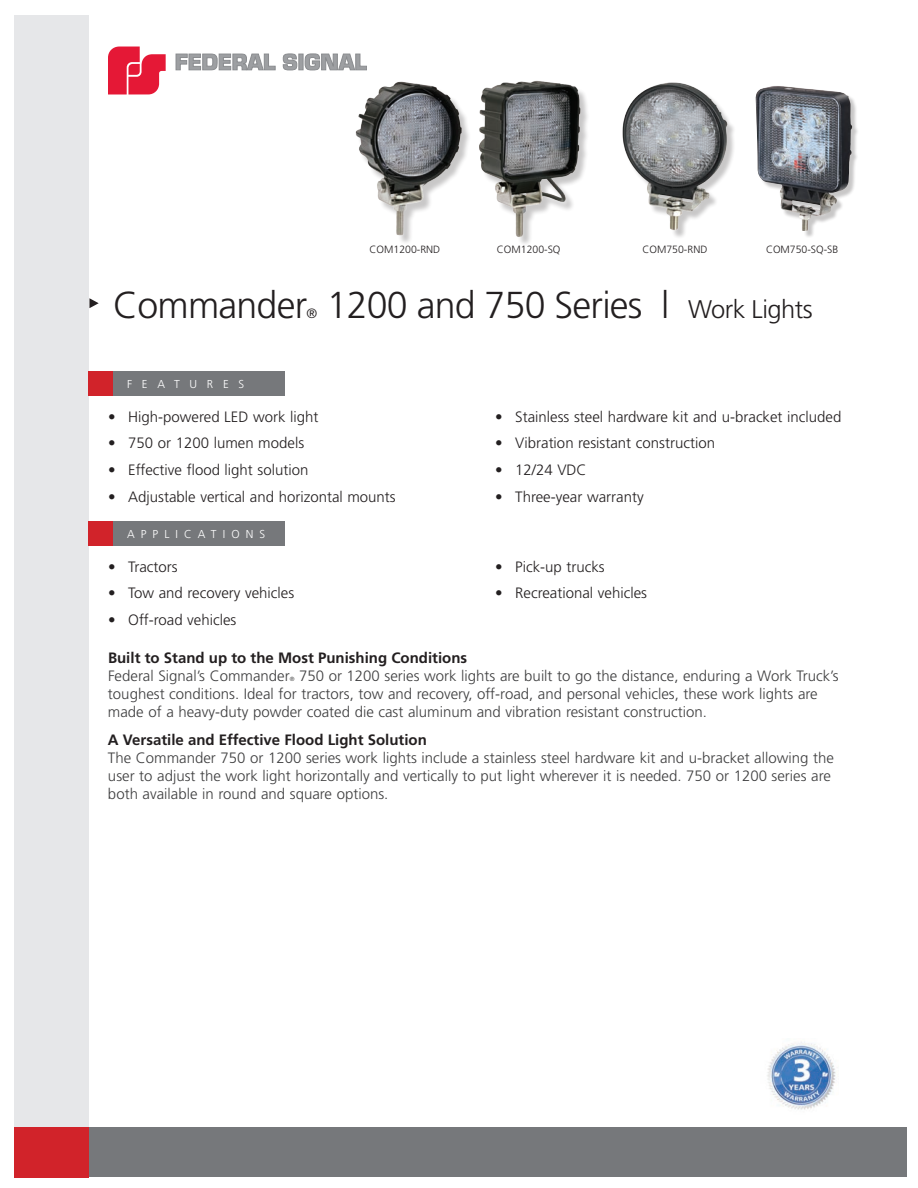
<style>
.page{position:relative;width:918px;height:1188px;background:#fff}
.page>*{position:absolute;margin:0;border:0;box-sizing:border-box;transform-origin:0 0}
.t1{font:300 37.5px "Frutiger";letter-spacing:-.02em;color:#231f20}
.t2{font:300 15px/18px "Frutiger";color:#3e3e3f}
.t3{font:300 15px "Frutiger";color:#231f20}
.t4{font:700 15px "Frutiger";color:#231f20}
.t5{font:300 13.5px "Frutiger";color:#231f20}
.t6{font:300 11.55px "Frutiger";letter-spacing:.53em;color:#fff}
.t7{font:300 11.55px "Frutiger";letter-spacing:.85em;color:#fff}
.t8{font:300 10.5px "Frutiger";color:#231f20}
.t9{font:300 6px "Frutiger";color:#3e3e3f}
.s1{font-size:25.5px}
</style>
<div class="page">
<div style="left:14px;top:1127px;width:892px;height:50px;background:#76787b"></div>
<div style="left:14px;top:15px;width:74px;height:1162px;background:#e6e7e9"></div>
<div style="left:88px;top:372px;width:25px;height:24px;background:#d1232a"></div>
<div style="left:88px;top:521px;width:25px;height:25px;background:#d1232a"></div>
<svg style="left:89px;top:298px;width:10px;height:10px"></svg>
<svg style="left:176px;top:54px;width:99px;height:16px"></svg>
<svg style="left:283px;top:54px;width:14px;height:16px"></svg>
<hr style="left:299px;top:54px;width:4px;height:16px;background:#96989b">
<svg style="left:305px;top:54px;width:62px;height:16px"></svg>
<svg style="left:108px;top:47px;width:58px;height:47px"></svg>
<div style="left:113px;top:372px;width:172px;height:24px;background:#76787b"></div>
<div style="left:113px;top:521px;width:172px;height:25px;background:#76787b"></div>
<div style="left:14px;top:1128px;width:74px;height:50px;background:#d1232a"></div>
<img style="left:480px;top:80px;width:108px;height:162px">
<img style="left:339px;top:67px;width:141px;height:175px">
<img style="left:622px;top:82px;width:112px;height:155px">
<div style="left:757px;top:87px;width:102px;height:151px;background:#231f20;opacity:.25"></div>
<img style="left:755px;top:86px;width:82px;height:145px">
<img style="left:767px;top:1042px;width:69px;height:68px">
<h1 class="t1" style="left:113px;top:283px;width:196px">Commander</h1>
<p class="t5" style="left:306px;top:305px;width:12px">®</p>
<p class="t8" style="left:370px;top:243px;width:72px">COM1200-RND</p>
<p class="t8" style="left:497px;top:243px;width:65px">COM1200-SQ</p>
<p class="t8" style="left:643px;top:243px;width:66px">COM750-RND</p>
<p class="t8" style="left:766px;top:243px;width:74px">COM750-SQ-SB</p>
<h1 class="t1" style="left:327px;top:283px;width:488px">1200 and 750 Series l <span class="s1">Work Lights</span></h1>
<p class="t7" style="left:127px;top:378px;width:119px">FEATURES</p>
<p class="t3" style="left:108px;top:408px;width:212px">• High-powered LED work light</p>
<p class="t3" style="left:108px;top:435px;width:198px">• 750 or 1200 lumen models</p>
<p class="t3" style="left:108px;top:461px;width:202px">• Effective flood light solution</p>
<p class="t3" style="left:108px;top:488px;width:289px">• Adjustable vertical and horizontal mounts</p>
<p class="t6" style="left:127px;top:528px;width:140px">APPLICATIONS</p>
<p class="t3" style="left:108px;top:558px;width:71px">• Tractors</p>
<p class="t3" style="left:108px;top:585px;width:188px">• Tow and recovery vehicles</p>
<p class="t3" style="left:108px;top:611px;width:130px">• Off-road vehicles</p>
<p class="t3" style="left:495px;top:408px;width:348px">• Stainless steel hardware kit and u-bracket included</p>
<p class="t3" style="left:495px;top:435px;width:222px">• Vibration resistant construction</p>
<p class="t3" style="left:495px;top:461px;width:93px">• 12/24 VDC</p>
<p class="t3" style="left:495px;top:488px;width:150px">• Three-year warranty</p>
<p class="t3" style="left:495px;top:558px;width:111px">• Pick-up trucks</p>
<p class="t3" style="left:495px;top:585px;width:154px">• Recreational vehicles</p>
<p class="t4" style="left:108px;top:649px;width:361px">Built to Stand up to the Most Punishing Conditions</p>
<p class="t2" style="left:108px;top:667px;width:183px">Federal Signal’s Commander</p>
<p class="t9" style="left:290px;top:675px;width:6px">®</p>
<p class="t2" style="left:108px;top:667px;width:732px;text-indent:191px">750 or 1200 series work lights are built to go the distance, enduring a Work Truck’s toughest conditions. Ideal for tractors, tow and recovery, off-road, and personal vehicles, these work lights are made of a heavy-duty powder coated die cast aluminum and vibration resistant construction.</p>
<p class="t4" style="left:108px;top:731px;width:320px">A Versatile and Effective Flood Light Solution</p>
<p class="t2" style="left:108px;top:749px;width:727px">The Commander 750 or 1200 series work lights include a stainless steel hardware kit and u-bracket allowing the user to adjust the work light horizontally and vertically to put light wherever it is needed. 750 or 1200 series are both available in round and square options.</p>
</div>
